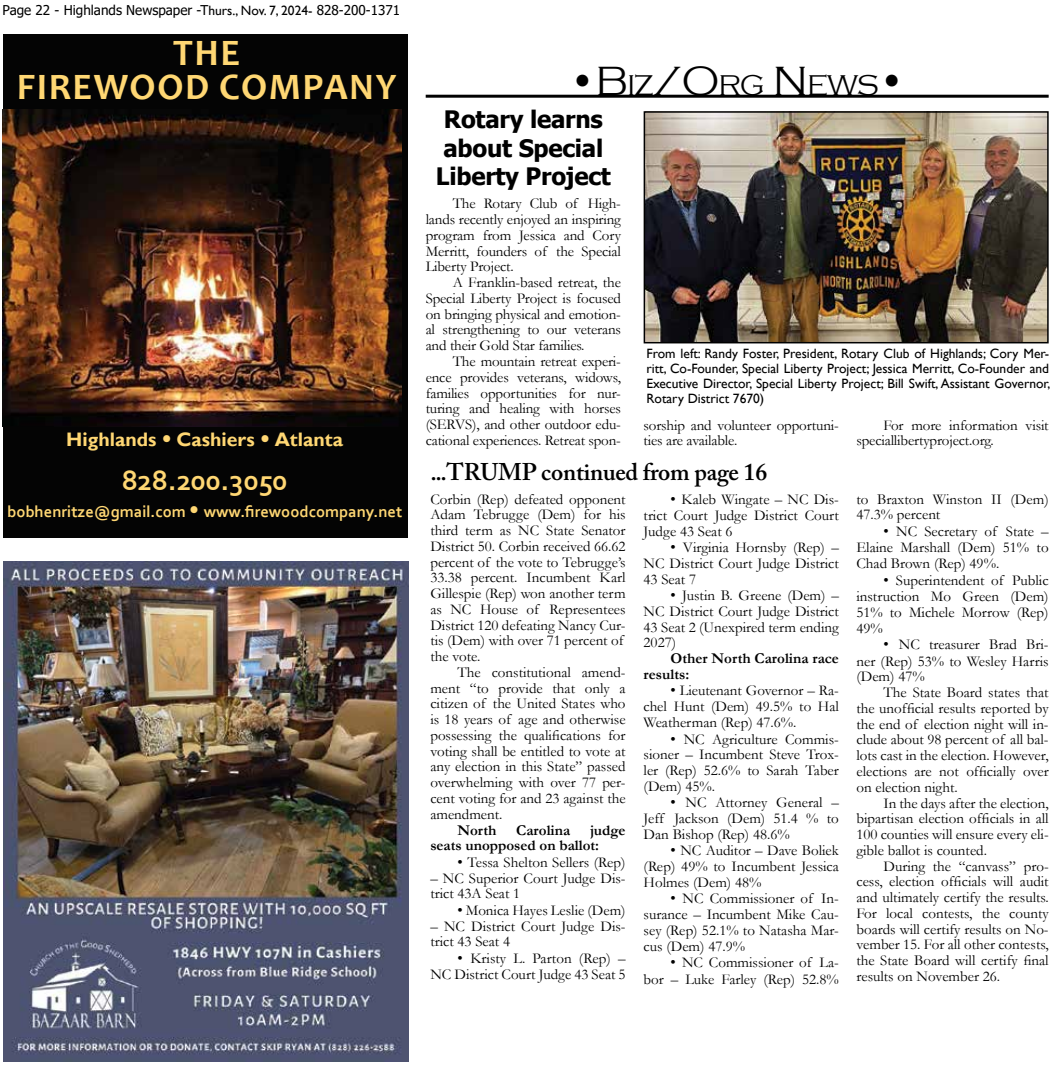
<style>
.page{position:relative;width:1053px;height:1069px;background:#fff}
.page>*{position:absolute;margin:0;border:0;box-sizing:border-box;transform-origin:0 0}
.t1{font:700 37.5px/34.5px "Candara";letter-spacing:.04em;color:#ffd773;text-align:center}
.t2{font:300 29.4px "Copperplate Gothic";color:#000}
.t3{font:700 29.25px "Corbel";color:#ffd773}
.t4{font:700 24px/28.8px "Tahoma";letter-spacing:-.01em;color:#000;text-align:center}
.t5{font:600 24px "Adobe Caslon Pro";letter-spacing:-.01em;color:#000}
.t6{font:700 19.5px "Gill Sans";color:#ffd773}
.t7{font:700 16.5px "Corbel";color:#ffd773}
.t8{font:15px/15.8px "Garamond";color:#000;text-align:justify}
.t9{font:700 15px/15.8px "Garamond";color:#000}
.t10{font:13.5px/15px "Gill Sans";color:#000;text-align:justify}
.t11{font:13.5px "Tahoma";color:#000}
.s1{font-family:"Gill Sans"}
.s2{font-family:"Corbel";font-size:22.5px}
.s3{font-size:22.5px}
.s4{font-size:42px}
</style>
<div class="page">
<img style="left:4px;top:561px;width:404px;height:499px">
<div style="left:3px;top:34px;width:404px;height:503px;background:#040404"></div>
<img style="left:2px;top:109px;width:400px;height:317px">
<img style="left:647px;top:114px;width:399px;height:226px">
<div style="left:644px;top:111px;width:405px;height:232px;border:2px solid #000"></div>
<hr style="left:426px;top:95px;width:623px;height:3px;background:#000">
<p class="t11" style="left:3px;top:1px;width:399px">Page 22 - Highlands Newspaper -T<span class="s1">hurs., Nov. 7, 2024-</span> 828-200-1371</p>
<h1 class="t1" style="left:17px;top:35px;width:381px">THE<br>FIREWOOD COMPANY</h1>
<h3 class="t6" style="left:66px;top:427px;width:278px">Highlands <span class="s2">•</span> Cashiers <span class="s2">•</span> Atlanta</h3>
<h3 class="t3" style="left:122px;top:462px;width:167px">828.200.3050</h3>
<p class="t7" style="left:7px;top:501px;width:397px">bobhenritze@gmail.com <span class="s3">•</span> www.firewoodcompany.net</p>
<h2 class="t2" style="left:569px;top:69px;width:339px"><span class="s4">•B</span>IZ<span class="s4">/O</span>RG <span class="s4">N</span>EWS <span class="s4">•</span></h2>
<h3 class="t4" style="left:436px;top:105px;width:176px">Rotary learns about Special<br>Liberty Project</h3>
<p class="t8" style="left:426px;top:195px;width:197px;text-indent:27px">The Rotary Club of High&shy;lands recently enjoyed an inspiring program from Jessica and Cory Merritt, founders of the Special Liberty Project.</p>
<p class="t8" style="left:426px;top:274px;width:197px;text-indent:27px">A Franklin-based retreat, the Special Liberty Project is focused on bringing physical and emotion&shy;al strengthening to our veterans and their Gold Star families.</p>
<p class="t8" style="left:426px;top:353px;width:197px;text-indent:27px">The mountain retreat experi&shy;ence provides veterans, widows, families opportunities for nur&shy;turing and healing with horses (SERVS), and other outdoor edu&shy;cational experiences. Retreat spon-</p>
<p class="t10" style="left:646px;top:346px;width:406px">From left: Randy Foster, President, Rotary Club of Highlands; Cory Mer&shy;ritt, Co-Founder, Special Liberty Project; Jessica Merritt, Co-Founder and Executive Director, Special Liberty Project; Bill Swift, Assistant Governor, Rotary District 7670)</p>
<p class="t8" style="left:644px;top:416px;width:197px">sorship and volunteer opportuni&shy;ties are available.</p>
<p class="t8" style="left:856px;top:416px;width:194px;text-indent:27px">For more information visit speciallibertyproject.org.</p>
<h3 class="t5" style="left:430px;top:457px;width:339px">...TRUMP continued from page 16</h3>
<p class="t8" style="left:430px;top:490px;width:197px;text-align:left">Corbin (Rep) defeated opponent<br>Adam Tebrugge (Dem) for his third term as NC State Senator<br>District 50. Corbin received 66.62 percent of the vote to Tebrugge’s<br>33.38 percent. Incumbent Karl<br>Gillespie (Rep) won another term as NC House of Representees<br>District 120 defeating Nancy Cur&shy;tis (Dem) with over 71 percent of the vote.</p>
<p class="t8" style="left:430px;top:663px;width:197px;text-indent:27px">The constitutional amend&shy;ment “to provide that only a citizen of the United States who is 18 years of age and otherwise possessing the qualifications for voting shall be entitled to vote at any election in this State” passed overwhelming with over 77 per&shy;cent voting for and 23 against the amendment.</p>
<p class="t9" style="left:457px;top:821px;width:41px">North</p>
<p class="t9" style="left:516px;top:821px;width:56px">Carolina</p>
<p class="t9" style="left:430px;top:821px;width:197px;text-indent:160px">judge seats unopposed on ballot:</p>
<p class="t8" style="left:457px;top:853px;width:170px"><span class="s1">•</span> Tessa Shelton Sellers (Rep)</p>
<p class="t8" style="left:430px;top:869px;width:197px">– NC Superior Court Judge Dis&shy;trict 43A Seat 1</p>
<p class="t8" style="left:457px;top:901px;width:170px"><span class="s1">•</span> Monica Hayes Leslie (Dem)</p>
<p class="t8" style="left:430px;top:917px;width:197px">– NC District Court Judge Dis&shy;trict 43 Seat 4</p>
<p class="t8" style="left:430px;top:949px;width:197px;text-align:right"><span class="s1">•</span> Kristy L. Parton (Rep) –<br>NC District Court Judge 43 Seat 5</p>
<p class="t8" style="left:644px;top:491px;width:197px;text-indent:27px"><span class="s1">•</span> Kaleb Wingate – NC Dis&shy;trict Court Judge District Court Judge 43 Seat 6</p>
<p class="t8" style="left:644px;top:539px;width:197px;text-indent:27px"><span class="s1">•</span> Virginia Hornsby (Rep) – NC District Court Judge District 43 Seat 7</p>
<p class="t8" style="left:644px;top:587px;width:197px;text-indent:27px"><span class="s1">•</span> Justin B. Greene (Dem) – NC District Court Judge District 43 Seat 2 (Unexpired term ending 2027)</p>
<p class="t9" style="left:644px;top:650px;width:197px;text-indent:27px">Other North Carolina race results:</p>
<p class="t8" style="left:644px;top:682px;width:197px;text-indent:27px"><span class="s1">•</span> Lieutenant Governor – Ra&shy;chel Hunt (Dem) 49.5% to Hal Weatherman (Rep) 47.6%.</p>
<p class="t8" style="left:644px;top:730px;width:197px;text-indent:27px"><span class="s1">•</span> NC Agriculture Commis&shy;sioner – Incumbent Steve Trox&shy;ler (Rep) 52.6% to Sarah Taber (Dem) 45%.</p>
<p class="t8" style="left:644px;top:794px;width:197px;text-indent:27px"><span class="s1">•</span> NC Attorney General – Jeff Jackson (Dem) 51.4 % to Dan Bishop (Rep) 48.6%</p>
<p class="t8" style="left:644px;top:842px;width:197px;text-indent:27px"><span class="s1">•</span> NC Auditor – Dave Boliek (Rep) 49% to Incumbent Jessica Holmes (Dem) 48%</p>
<p class="t8" style="left:644px;top:890px;width:197px;text-indent:27px"><span class="s1">•</span> NC Commissioner of In&shy;surance – Incumbent Mike Cau&shy;sey (Rep) 52.1% to Natasha Mar&shy;cus (Dem) 47.9%</p>
<p class="t8" style="left:644px;top:953px;width:197px;line-height:16.5px;text-align:right"><span class="s1">•</span> NC Commissioner of La-<br>bor – Luke Farley (Rep) 52.8%</p>
<p class="t8" style="left:856px;top:490px;width:194px">to Braxton Winston II (Dem)<br>47.3% percent</p>
<p class="t8" style="left:856px;top:522px;width:194px;line-height:16.2px;text-indent:27px"><span class="s1">•</span> NC Secretary of State – Elaine Marshall (Dem) 51% to Chad Brown (Rep) 49%.</p>
<p class="t8" style="left:856px;top:571px;width:194px;text-indent:27px"><span class="s1">•</span> Superintendent of Public instruction Mo Green (Dem)<br>51% to Michele Morrow (Rep)<br>49%</p>
<p class="t8" style="left:856px;top:635px;width:194px;line-height:16.2px;text-indent:27px"><span class="s1">•</span> NC treasurer Brad Bri&shy;ner (Rep) 53% to Wesley Harris (Dem) 47%</p>
<p class="t8" style="left:856px;top:684px;width:194px;text-indent:27px">The State Board states that the unofficial results reported by the end of election night will in&shy;clude about 98 percent of all bal&shy;lots cast in the election. However, elections are not officially over on election night.</p>
<p class="t8" style="left:856px;top:794px;width:194px;text-indent:27px">In the days after the election, bipartisan election officials in all 100 counties will ensure every eli&shy;gible ballot is counted.</p>
<p class="t8" style="left:856px;top:857px;width:194px;text-indent:27px">During the “canvass” pro&shy;cess, election officials will audit and ultimately certify the results.<br>For local contests, the county boards will certify results on No&shy;vember 15. For all other contests, the State Board will certify final results on November 26.</p>
</div>
